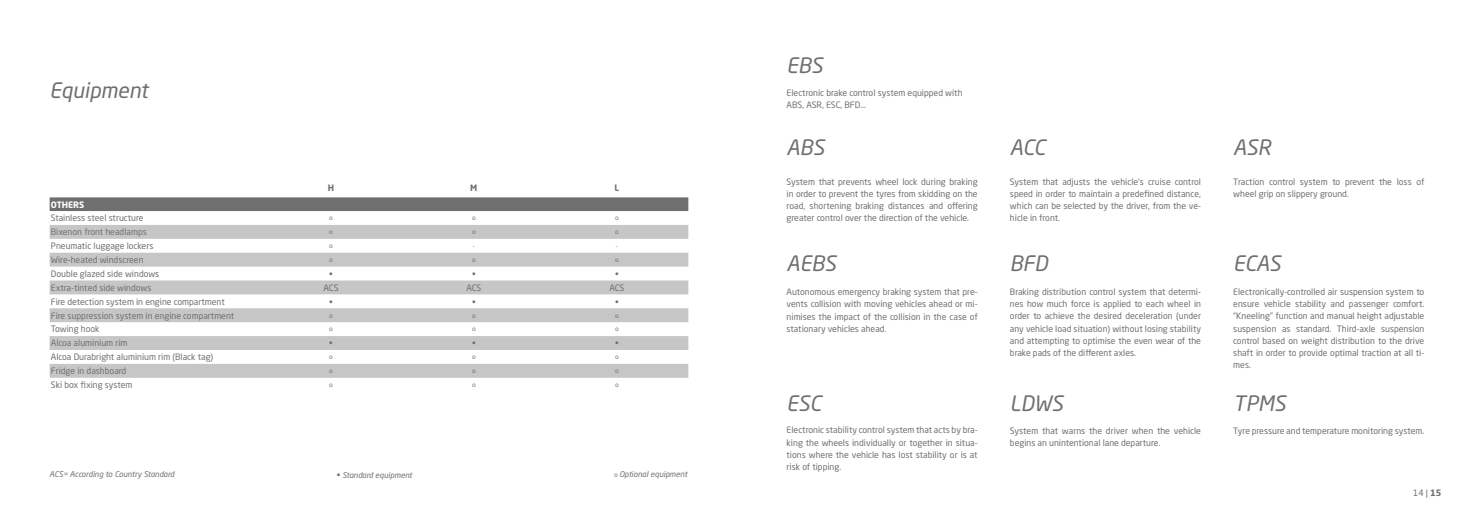
<style>
.page{position:relative;width:1474px;height:521px;background:#fff}
.page>*{position:absolute;margin:0;border:0;box-sizing:border-box;transform-origin:0 0}
.t1{font:italic 21px "Neo Sans Std";color:#706f6f}
.t2{font:8.75px/12.2px "Neo Sans Std";color:#706f6f;text-align:justify}
.t3{font:700 8.75px "Neo Sans Std";color:#fff}
.t4{font:700 8.75px "Neo Sans Std";color:#706f6f}
.t5{font:italic 7.88px "Neo Sans Std";color:#706f6f}
.t6{font:6.12px "Neo Sans Std";color:#706f6f}
.s1{font-style:normal;font-size:6.12px}
.s2{font-style:normal;font-size:8.75px}
.s3{font-weight:700}
</style>
<div class="page">
<svg style="left:50px;top:197px;width:638px;height:14px;background:#747373"></svg>
<svg style="left:50px;top:225px;width:638px;height:153px;fill:#c6c6c6"></svg>
<h1 class="t1" style="left:50px;top:77px;width:100px">Equipment</h1>
<p class="t4" style="left:328px;top:182px;width:8px">H</p>
<p class="t4" style="left:470px;top:182px;width:9px">M</p>
<p class="t4" style="left:614px;top:182px;width:6px">L</p>
<p class="t3" style="left:51px;top:199px;width:35px">OTHERS</p>
<p class="t2" style="left:51px;top:212px;width:94px">Stainless steel structure</p>
<p class="t6" style="left:329px;top:214px;width:5px">0</p>
<p class="t6" style="left:472px;top:214px;width:5px">0</p>
<p class="t6" style="left:615px;top:214px;width:5px">0</p>
<p class="t2" style="left:51px;top:226px;width:97px">Bixenon front headlamps</p>
<p class="t6" style="left:329px;top:228px;width:5px">0</p>
<p class="t6" style="left:472px;top:228px;width:5px">0</p>
<p class="t6" style="left:615px;top:228px;width:5px">0</p>
<p class="t2" style="left:51px;top:240px;width:104px">Pneumatic luggage lockers</p>
<p class="t6" style="left:329px;top:242px;width:5px">0</p>
<p class="t6" style="left:473px;top:242px;width:4px">-</p>
<p class="t6" style="left:616px;top:242px;width:4px">-</p>
<p class="t2" style="left:51px;top:253px;width:94px">Wire-heated windscreen</p>
<p class="t6" style="left:329px;top:256px;width:5px">0</p>
<p class="t6" style="left:472px;top:256px;width:5px">0</p>
<p class="t6" style="left:615px;top:256px;width:5px">0</p>
<p class="t2" style="left:51px;top:267px;width:110px">Double glazed side windows</p>
<p class="t2" style="left:329px;top:267px;width:5px">•</p>
<p class="t2" style="left:472px;top:267px;width:5px">•</p>
<p class="t2" style="left:615px;top:267px;width:5px">•</p>
<p class="t2" style="left:51px;top:281px;width:102px">Extra-tinted side windows</p>
<p class="t2" style="left:323px;top:281px;width:16px">ACS</p>
<p class="t2" style="left:466px;top:281px;width:16px">ACS</p>
<p class="t2" style="left:609px;top:281px;width:16px">ACS</p>
<p class="t2" style="left:51px;top:295px;width:175px">Fire detection system in engine compartment</p>
<p class="t2" style="left:329px;top:295px;width:5px">•</p>
<p class="t2" style="left:472px;top:295px;width:5px">•</p>
<p class="t2" style="left:615px;top:295px;width:5px">•</p>
<p class="t2" style="left:51px;top:309px;width:185px">Fire suppression system in engine compartment</p>
<p class="t6" style="left:329px;top:312px;width:5px">0</p>
<p class="t6" style="left:472px;top:312px;width:5px">0</p>
<p class="t6" style="left:615px;top:312px;width:5px">0</p>
<p class="t2" style="left:51px;top:323px;width:50px">Towing hook</p>
<p class="t6" style="left:329px;top:325px;width:5px">0</p>
<p class="t6" style="left:472px;top:325px;width:5px">0</p>
<p class="t6" style="left:615px;top:325px;width:5px">0</p>
<p class="t2" style="left:51px;top:337px;width:78px">Alcoa aluminium rim</p>
<p class="t2" style="left:329px;top:337px;width:5px">•</p>
<p class="t2" style="left:472px;top:337px;width:5px">•</p>
<p class="t2" style="left:615px;top:337px;width:5px">•</p>
<p class="t2" style="left:51px;top:351px;width:164px">Alcoa Durabright aluminium rim (Black tag)</p>
<p class="t6" style="left:329px;top:353px;width:5px">0</p>
<p class="t6" style="left:472px;top:353px;width:5px">0</p>
<p class="t6" style="left:615px;top:353px;width:5px">0</p>
<p class="t2" style="left:51px;top:365px;width:77px">Fridge in dashboard</p>
<p class="t6" style="left:329px;top:367px;width:5px">0</p>
<p class="t6" style="left:472px;top:367px;width:5px">0</p>
<p class="t6" style="left:615px;top:367px;width:5px">0</p>
<p class="t2" style="left:51px;top:378px;width:83px">Ski box fixing system</p>
<p class="t6" style="left:329px;top:381px;width:5px">0</p>
<p class="t6" style="left:472px;top:381px;width:5px">0</p>
<p class="t6" style="left:615px;top:381px;width:5px">0</p>
<p class="t5" style="left:50px;top:470px;width:126px">ACS= According to Country Standard</p>
<p class="t5" style="left:614px;top:470px;width:75px"><span class="s1">0</span> Optional equipment</p>
<p class="t5" style="left:337px;top:470px;width:77px"><span class="s2">•</span> Standard equipment</p>
<h1 class="t1" style="left:786px;top:52px;width:38px">EBS</h1>
<p class="t2" style="left:786px;top:86px;width:177px">Electronic brake control system equipped with<br>ABS, ASR, ESC, BFD...</p>
<h1 class="t1" style="left:786px;top:135px;width:39px">ABS</h1>
<p class="t2" style="left:786px;top:175px;width:192px">System that prevents wheel lock during braking in order to prevent the tyres from skidding on the road, shortening braking distances and offering greater control over the direction of the vehicle.</p>
<h1 class="t1" style="left:786px;top:250px;width:51px">AEBS</h1>
<p class="t2" style="left:786px;top:286px;width:193px">Autonomous emergency braking system that pre&shy;vents collision with moving vehicles ahead or mi&shy;nimises the impact of the collision in the case of stationary vehicles ahead.</p>
<h1 class="t1" style="left:786px;top:390px;width:36px">ESC</h1>
<p class="t2" style="left:786px;top:424px;width:192px">Electronic stability control system that acts by bra&shy;king the wheels individually or together in situa&shy;tions where the vehicle has lost stability or is at risk of tipping.</p>
<h1 class="t1" style="left:1009px;top:135px;width:37px">ACC</h1>
<p class="t2" style="left:1009px;top:175px;width:192px">System that adjusts the vehicle’s cruise control speed in order to maintain a predefined distance, which can be selected by the driver, from the ve&shy;hicle in front.</p>
<h1 class="t1" style="left:1009px;top:250px;width:39px">BFD</h1>
<p class="t2" style="left:1009px;top:285px;width:193px">Braking distribution control system that determi&shy;nes how much force is applied to each wheel in order to achieve the desired deceleration (under any vehicle load situation) without losing stability and attempting to optimise the even wear of the brake pads of the different axles.</p>
<h1 class="t1" style="left:1009px;top:390px;width:54px">LDWS</h1>
<p class="t2" style="left:1009px;top:424px;width:192px">System that warns the driver when the vehicle begins an unintentional lane departure.</p>
<h1 class="t1" style="left:1233px;top:135px;width:39px">ASR</h1>
<p class="t2" style="left:1233px;top:175px;width:192px">Traction control system to prevent the loss of wheel grip on slippery ground.</p>
<h1 class="t1" style="left:1233px;top:250px;width:49px">ECAS</h1>
<p class="t2" style="left:1233px;top:285px;width:193px">Electronically-controlled air suspension system to ensure vehicle stability and passenger comfort. “Kneeling” function and manual height adjustable suspension as standard. Third-axle suspension control based on weight distribution to the drive shaft in order to provide optimal traction at all ti&shy;mes.</p>
<h1 class="t1" style="left:1233px;top:390px;width:54px">TPMS</h1>
<p class="t2" style="left:1233px;top:424px;width:192px">Tyre pressure and temperature monitoring system.</p>
<p class="t2" style="left:1412px;top:487px;width:30px">14 | <span class="s3">15</span></p>
</div>
